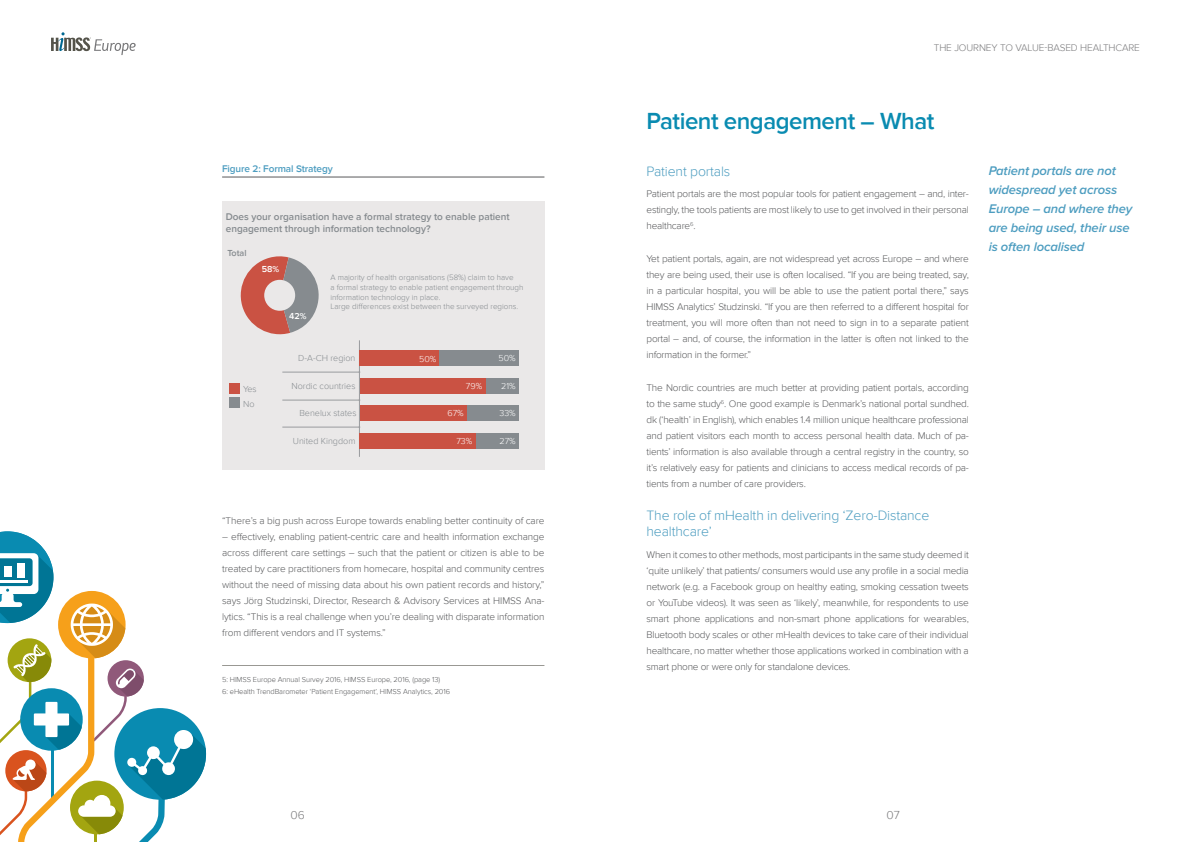
<style>
.page{position:relative;width:1191px;height:842px;background:#fff}
.page>*{position:absolute;margin:0;border:0;box-sizing:border-box;transform-origin:0 0}
.t1{font:600 24px "Proxima Nova";letter-spacing:-.02em;color:#098bb1}
.t2{font:300 14px/16px "Proxima Nova";letter-spacing:-.01em;color:#4d9dc0}
.t3{font:italic 600 13px/19px "Proxima Nova";letter-spacing:-.01em;color:#4d9dc0}
.t4{font:300 12px "Proxima Nova";color:#777779}
.t5{font:300 10px/16px "Proxima Nova";letter-spacing:-.02em;color:#58595b;text-align:justify}
.t6{font:600 10px/12px "Proxima Nova";color:#868b8f}
.t7{font:300 10px "Proxima Nova";letter-spacing:-.01em;color:#777779}
.t8{font:600 10px "Proxima Nova";letter-spacing:-.01em;color:#4d9dc0}
.t9{font:300 9px/14.4px "Proxima Nova";color:#868b8f}
.t10{font:300 9px "Proxima Nova";color:#fff}
.t11{font:600 9px "Proxima Nova";color:#fff}
.t12{font:600 9px "Proxima Nova";color:#868b8f}
.t13{font:300 8px/9.6px "Proxima Nova";color:#868b8f}
.t14{font:300 7.5px/11.8px "Proxima Nova";letter-spacing:-.01em;color:#58595b}
</style>
<div class="page">
<svg style="left:51px;top:32px;width:85px;height:23px"></svg>
<svg style="left:0;top:531px;width:206px;height:311px"></svg>
<hr style="left:222px;top:177px;width:322px;height:1px;background:#58595b">
<div style="left:222px;top:201px;width:322px;height:268px;background:#eae8e8"></div>
<hr style="left:359px;top:340px;width:1px;height:117px;background:#999b9e">
<hr style="left:282px;top:372px;width:77px;height:1px;background:#999b9e">
<hr style="left:282px;top:400px;width:77px;height:1px;background:#999b9e">
<hr style="left:282px;top:427px;width:77px;height:1px;background:#999b9e">
<div style="left:229px;top:383px;width:11px;height:11px;background:#ca5243"></div>
<div style="left:229px;top:398px;width:11px;height:10px;background:#868b8f"></div>
<svg style="left:240px;top:256px;width:79px;height:79px"></svg>
<div style="left:439px;top:351px;width:80px;height:15px;background:#868b8f"></div>
<div style="left:485px;top:378px;width:34px;height:15px;background:#868b8f"></div>
<div style="left:466px;top:405px;width:53px;height:16px;background:#868b8f"></div>
<div style="left:476px;top:433px;width:43px;height:15px;background:#868b8f"></div>
<div style="left:359px;top:351px;width:80px;height:15px;background:#ca5243"></div>
<div style="left:359px;top:378px;width:126px;height:15px;background:#ca5243"></div>
<div style="left:359px;top:405px;width:107px;height:16px;background:#ca5243"></div>
<div style="left:359px;top:433px;width:117px;height:15px;background:#ca5243"></div>
<hr style="left:222px;top:665px;width:322px;height:1px;background:#54534a">
<p class="t7" style="left:933px;top:42px;width:208px">THE JOURNEY TO VALUE-BASED HEALTHCARE</p>
<p class="t8" style="left:222px;top:163px;width:112px">Figure 2: Formal Strategy</p>
<p class="t6" style="left:226px;top:211px;width:285px">Does your organisation have a formal strategy to enable patient engagement through information technology?</p>
<p class="t12" style="left:227px;top:248px;width:21px">Total</p>
<p class="t11" style="left:262px;top:264px;width:19px">58%</p>
<p class="t11" style="left:289px;top:310px;width:19px">42%</p>
<p class="t13" style="left:330px;top:273px;width:194px">A majority of health organisations (58%) claim to have<br>a formal strategy to enable patient engagement through information technology in place.<br>Large differences exist between the surveyed regions.</p>
<p class="t9" style="left:243px;top:382px;width:15px">Yes<br>No</p>
<p class="t9" style="left:298px;top:351px;width:59px">D-A-CH region</p>
<p class="t9" style="left:291px;top:379px;width:65px">Nordic countries</p>
<p class="t9" style="left:299px;top:406px;width:59px">Benelux states</p>
<p class="t9" style="left:293px;top:434px;width:64px">United Kingdom</p>
<p class="t10" style="left:419px;top:353px;width:19px">50%</p>
<p class="t10" style="left:498px;top:353px;width:19px">50%</p>
<p class="t10" style="left:466px;top:381px;width:18px">79%</p>
<p class="t10" style="left:501px;top:381px;width:16px">21%</p>
<p class="t10" style="left:447px;top:408px;width:18px">67%</p>
<p class="t10" style="left:499px;top:408px;width:18px">33%</p>
<p class="t10" style="left:456px;top:436px;width:17px">73%</p>
<p class="t10" style="left:499px;top:436px;width:18px">27%</p>
<p class="t5" style="left:222px;top:513px;width:324px">“There’s a big push across Europe towards enabling better continuity of care</p>
<p class="t5" style="left:222px;top:529px;width:324px">– effectively, enabling patient-centric care and health information exchange across different care settings – such that the patient or citizen is able to be treated by care practitioners from homecare, hospital and community centres without the need of missing data about his own patient records and history,” says Jörg Studzinski, Director, Research &amp; Advisory Services at HIMSS Ana&shy;lytics. “This is a real challenge when you’re dealing with disparate information from different vendors and IT systems.”</p>
<p class="t14" style="left:222px;top:674px;width:229px">5: HIMSS Europe Annual Survey 2016, HIMSS Europe, 2016, (page 13)<br>6: eHealth TrendBarometer ‘Patient Engagement’, HIMSS Analytics, 2016</p>
<h1 class="t1" style="left:646px;top:107px;width:289px">Patient engagement – What</h1>
<h2 class="t2" style="left:646px;top:163px;width:85px">Patient portals</h2>
<p class="t5" style="left:646px;top:186px;width:324px">Patient portals are the most popular tools for patient engagement – and, inter&shy;estingly, the tools patients are most likely to use to get involved in their personal healthcare<sup>6</sup>.</p>
<p class="t5" style="left:646px;top:251px;width:324px">Yet patient portals, again, are not widespread yet across Europe – and where they are being used, their use is often localised. “If you are being treated, say, in a particular hospital, you will be able to use the patient portal there,” says HIMSS Analytics’ Studzinski. “If you are then referred to a different hospital for treatment, you will more often than not need to sign in to a separate patient portal – and, of course, the information in the latter is often not linked to the information in the former.”</p>
<p class="t5" style="left:646px;top:380px;width:324px">The Nordic countries are much better at providing patient portals, according to the same study<sup>6</sup>. One good example is Denmark’s national portal sundhed. dk (‘health’ in English), which enables 1.4 million unique healthcare professional and patient visitors each month to access personal health data. Much of pa&shy;tients’ information is also available through a central registry in the country, so it’s relatively easy for patients and clinicians to access medical records of pa&shy;tients from a number of care providers.</p>
<h2 class="t2" style="left:646px;top:508px;width:284px">The role of mHealth in delivering ‘Zero-Distance healthcare’</h2>
<p class="t5" style="left:646px;top:547px;width:324px">When it comes to other methods, most participants in the same study deemed it ‘quite unlikely’ that patients/ consumers would use any profile in a social media network (e.g. a Facebook group on healthy eating, smoking cessation tweets or YouTube videos). It was seen as ‘likely’, meanwhile, for respondents to use smart phone applications and non-smart phone applications for wearables, Bluetooth body scales or other mHealth devices to take care of their individual healthcare, no matter whether those applications worked in combination with a smart phone or were only for standalone devices.</p>
<h3 class="t3" style="left:988px;top:161px;width:145px">Patient portals are not widespread yet across<br>Europe – and where they are being used, their use is often localised</h3>
<p class="t4" style="left:290px;top:808px;width:16px">06</p>
<p class="t4" style="left:886px;top:808px;width:15px">07</p>
</div>
